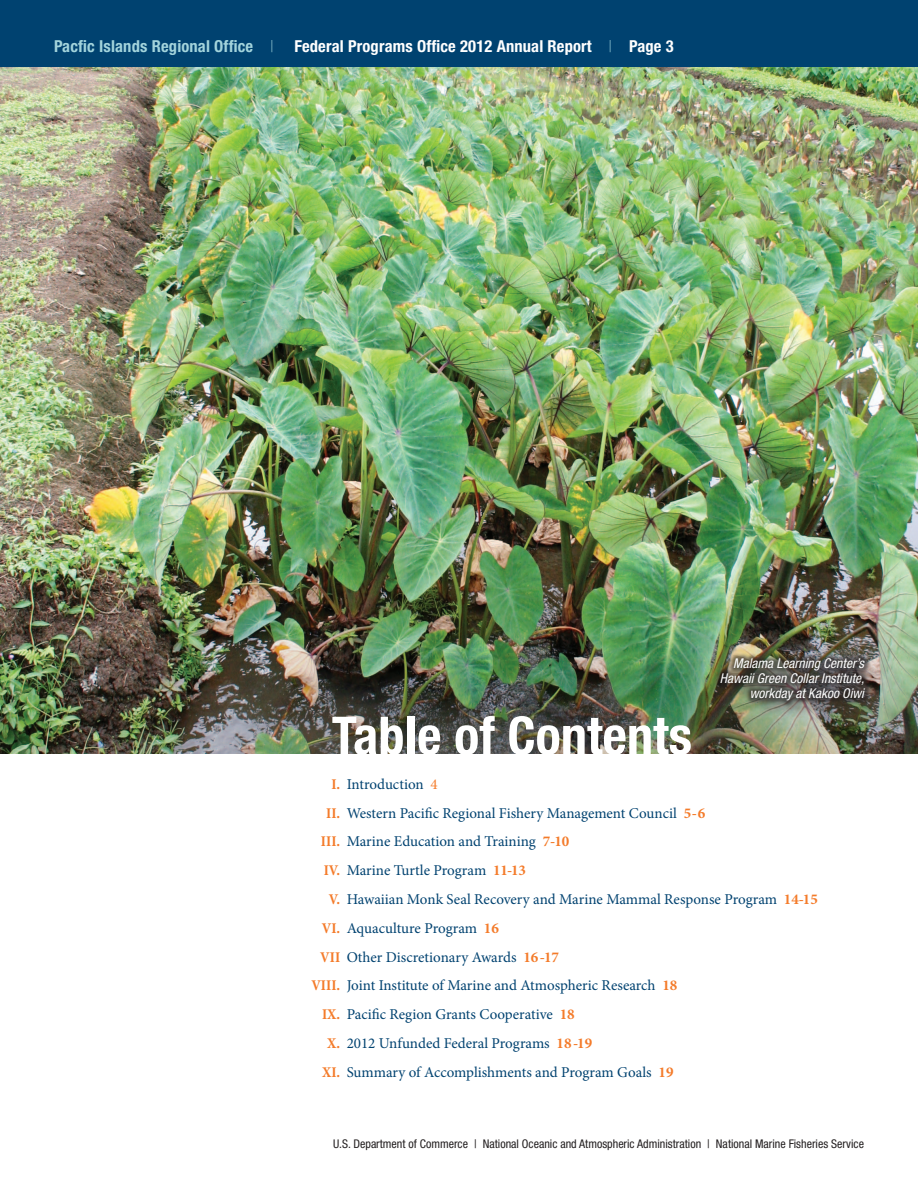
<style>
.page{position:relative;width:918px;height:1188px;background:#fff}
.page>*{position:absolute;margin:0;border:0;box-sizing:border-box;transform-origin:0 0}
.t1{font:700 condensed 52.5px "Helvetica Neue LT Std";color:#fff}
.t2{font:700 condensed 16.5px "Helvetica Neue LT Std";letter-spacing:.01em;color:#fff}
.t3{font:700 condensed 16.5px "Helvetica Neue LT Std";letter-spacing:.01em;color:#a3d4dc}
.t4{font:15px "Minion Pro";color:#004270}
.t5{font:italic condensed 13.5px/15px "Helvetica Neue LT Std";color:#fff;text-align:right}
.t6{font:condensed 12px "Helvetica Neue LT Std";color:#231f20}
.s1{font-weight:100}
.s2{font-weight:100;color:#a3d4dc}
.s3{font-weight:700;font-stretch:condensed;color:#f47b2a}
.s4{color:#f47b2a}
.s5{font-weight:700;color:#f47b2a}
</style>
<div class="page">
<div style="left:0;top:0;width:918px;height:68px;background:#004270"></div>
<img style="left:0;top:68px;width:918px;height:685px">
<div style="left:724px;top:662px;width:159px;height:57px;background:#231f20;opacity:.75"></div>
<div style="left:714px;top:652px;width:157px;height:56px;background:#231f20;opacity:.65"></div>
<p class="t3" style="left:54px;top:36px;width:221px">Pacfic Islands Regional Office <span class="s1">|</span></p>
<p class="t2" style="left:295px;top:36px;width:381px">Federal Programs Office 2012 Annual Report <span class="s2">|</span> Page 3</p>
<h1 class="t1" style="left:332px;top:704px;width:362px">Table of Contents</h1>
<p class="t5" style="left:720px;top:656px;width:146px">Malama Learning Center’s<br>Hawaii Green Collar Institute, workday at Kakoo Oiwi</p>
<p class="t4" style="left:331px;top:774px;width:108px"><span class="s3">I.</span> Introduction <span class="s4">4</span></p>
<p class="t4" style="left:326px;top:803px;width:381px"><span class="s3">II.</span> Western Pacific Regional Fishery Management Council <span class="s5">5-6</span></p>
<p class="t4" style="left:321px;top:832px;width:250px"><span class="s3">III.</span> Marine Education and Training <span class="s5">7-10</span></p>
<p class="t4" style="left:324px;top:860px;width:204px"><span class="s3">IV.</span> Marine Turtle Program <span class="s5">11-13</span></p>
<p class="t4" style="left:329px;top:889px;width:490px"><span class="s3">V.</span> Hawaiian Monk Seal Recovery and Marine Mammal Response Program <span class="s5">14-15</span></p>
<p class="t4" style="left:322px;top:918px;width:179px"><span class="s3">VI.</span> Aquaculture Program <span class="s5">16</span></p>
<p class="t4" style="left:320px;top:947px;width:240px"><span class="s3">VII</span> Other Discretionary Awards <span class="s5">16-17</span></p>
<p class="t4" style="left:311px;top:976px;width:367px"><span class="s3">VIII.</span> Joint Institute of Marine and Atmospheric Research <span class="s5">18</span></p>
<p class="t4" style="left:322px;top:1004px;width:254px"><span class="s3">IX.</span> Pacific Region Grants Cooperative <span class="s5">18</span></p>
<p class="t4" style="left:327px;top:1033px;width:267px"><span class="s3">X.</span> 2012 Unfunded Federal Programs <span class="s5">18-19</span></p>
<p class="t4" style="left:322px;top:1062px;width:353px"><span class="s3">XI.</span> Summary of Accomplishments and Program Goals <span class="s5">19</span></p>
<p class="t6" style="left:333px;top:1136px;width:532px">U.S. Department of Commerce | National Oceanic and Atmospheric Administration | National Marine Fisheries Service</p>
</div>
